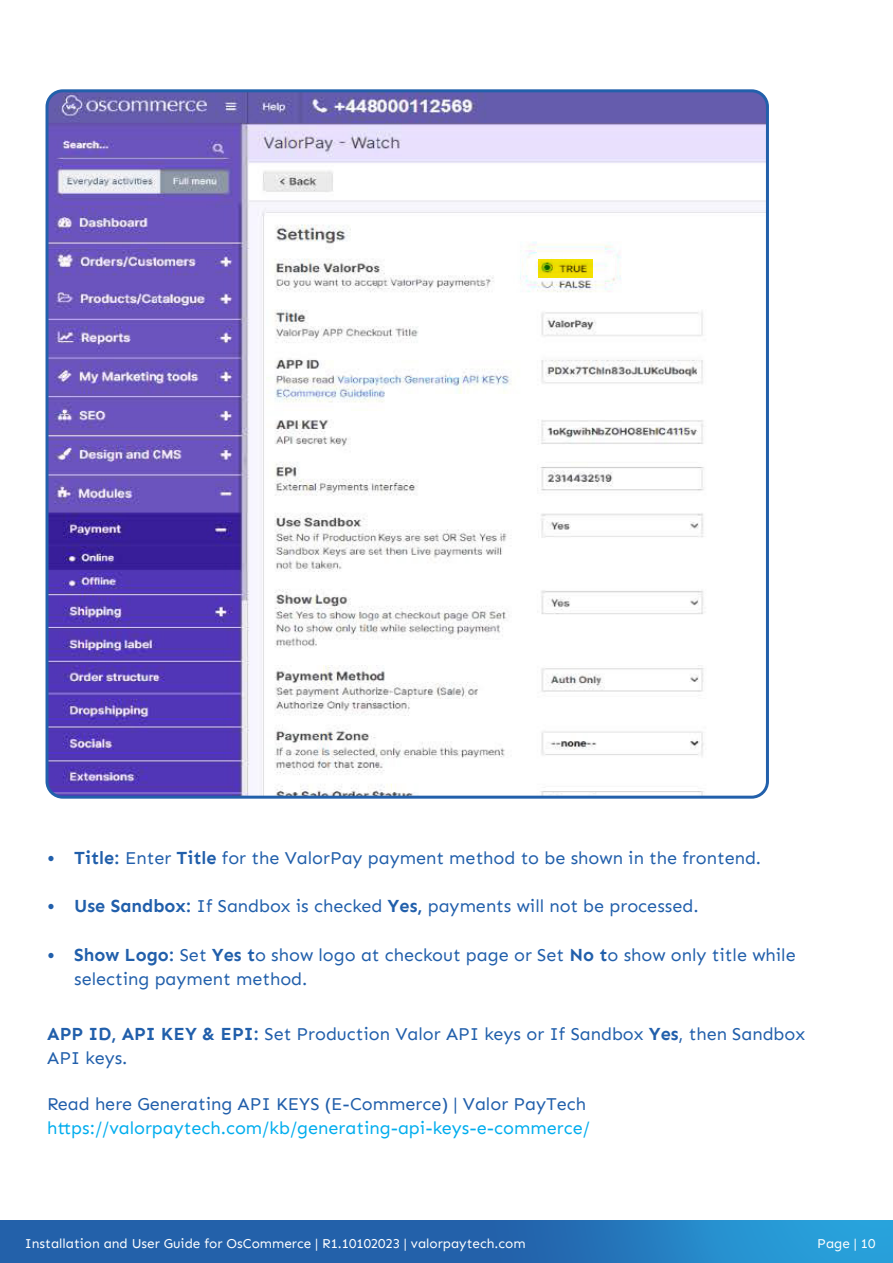
<style>
.page{position:relative;width:893px;height:1263px;background:#fff}
.page>*{position:absolute;margin:0;border:0;box-sizing:border-box;transform-origin:0 0}
.t1{font:18px/24px "Sen";color:#215fab}
.t2{font:18px "Sen";color:#00adee}
.t3{font:13.5px "Sen";color:#fff}
.s1{font-weight:700}
</style>
<div class="page">
<svg style="left:0;top:1220px;width:893px;height:43px;background:#2471b6"></svg>
<img style="left:50px;top:93px;width:715px;height:702px">
<div style="left:46px;top:89px;width:723px;height:710px;border:3px solid #2260ab;border-radius:16px"></div>
<svg style="left:538px;top:259px;width:55px;height:19px"></svg>
<p class="t1" style="left:47px;top:846px;width:715px"><span class="s1">• Title:</span> Enter <span class="s1">Title</span> for the ValorPay payment method to be shown in the frontend.</p>
<p class="t1" style="left:47px;top:893px;width:653px"><span class="s1">• Use Sandbox:</span> If Sandbox is checked <span class="s1">Yes,</span> payments will not be processed.</p>
<p class="t1" style="left:74px;top:943px;width:723px;text-indent:-27px"><span class="s1">• Show Logo:</span> Set <span class="s1">Yes t</span>o show logo at checkout page or Set <span class="s1">No t</span>o show only title while selecting payment method.</p>
<p class="t1" style="left:47px;top:1021px;width:759px"><span class="s1">APP ID, API KEY &amp; EPI:</span> Set Production Valor API keys or If Sandbox <span class="s1">Yes</span>, then Sandbox<br>API keys.</p>
<p class="t1" style="left:47px;top:1092px;width:540px">Read here Generating API KEYS (E-Commerce) | Valor PayTech</p>
<p class="t2" style="left:47px;top:1118px;width:544px">https://valorpaytech.com/kb/generating-api-keys-e-commerce/</p>
<p class="t3" style="left:25px;top:1235px;width:502px">Installation and User Guide for OsCommerce | R1.10102023 | valorpaytech.com</p>
<p class="t3" style="left:817px;top:1235px;width:60px">Page | 10</p>
</div>
